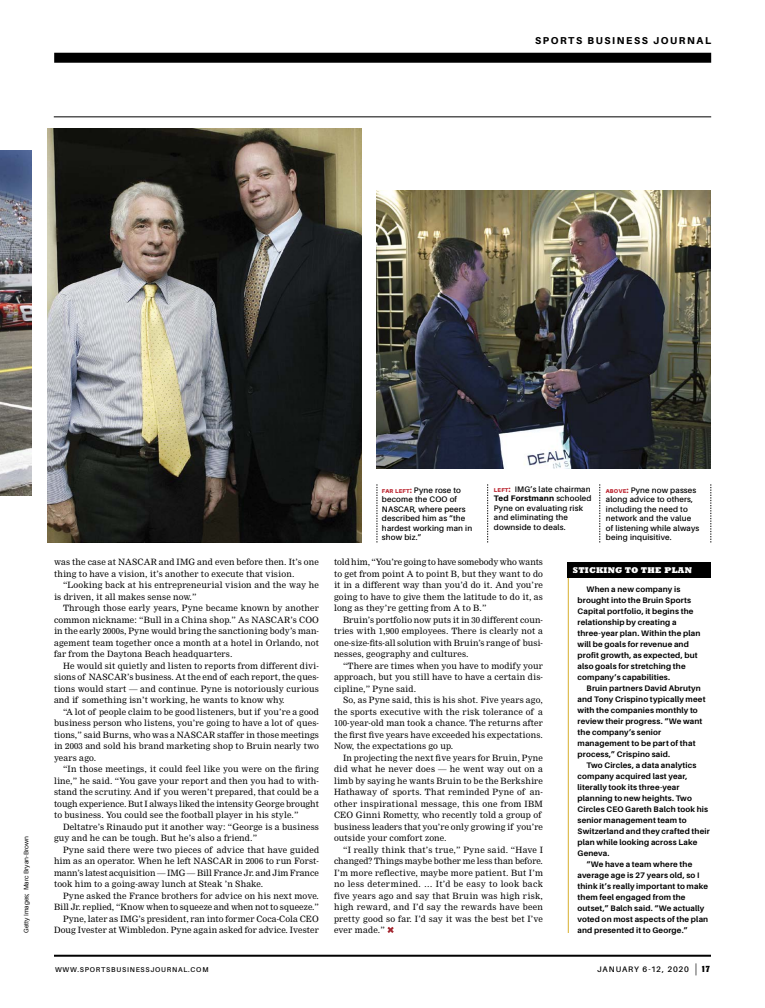
<style>
.page{position:relative;width:765px;height:1008px;background:#fff}
.page>*{position:absolute;margin:0;border:0;box-sizing:border-box;transform-origin:0 0}
.t1{font:800 10px "Aileron";letter-spacing:.16em;color:#000}
.t2{font:8.5px/11.5px "Nimrod";letter-spacing:.02em;color:#000;text-align:justify}
.t3{font:800 8.5px "Rockwell Std";letter-spacing:.03em;color:#fff}
.t4{font:700 8px/11px "Aileron";letter-spacing:.02em;color:#000}
.t5{font:600 8px/9.5px "Aileron";letter-spacing:.02em;color:#000}
.t6{font:600 8px "Aileron";letter-spacing:.105em;color:#000}
.t7{font:600 7px "Aileron";letter-spacing:.11em;color:#000}
.t8{font:6.5px "Aileron";color:#000}
.s1{font-weight:900;font-size:5.6px;color:#bb2530}
.s2{font-weight:900;color:#bb2530}
.s3{font-weight:800}
.s4{font-weight:400;font-size:12px}
.s5{font-family:"Mikodacs";font-weight:400;font-size:8.5px}
</style>
<div class="page">
<div style="left:54px;top:53px;width:657px;height:10px;background:#000"></div>
<hr style="left:54px;top:955px;width:657px;height:2px;background:#000">
<hr style="left:54px;top:117px;width:657px;height:1px;background:#000">
<hr style="left:568px;top:562px;width:1px;height:371px;background:#d8af2d">
<div style="left:568px;top:563px;width:143px;height:15px;background:#000"></div>
<img style="left:0;top:150px;width:32px;height:346px">
<img style="left:48px;top:128px;width:314px;height:414px">
<img style="left:377px;top:190px;width:334px;height:279px">
<svg style="left:711px;top:484px;width:1px;height:58px"></svg>
<svg style="left:377px;top:484px;width:1px;height:58px"></svg>
<svg style="left:488px;top:484px;width:1px;height:58px"></svg>
<svg style="left:600px;top:484px;width:1px;height:58px"></svg>
<svg style="left:388px;top:927px;width:6px;height:6px"></svg>
<p class="t1" style="left:535px;top:35px;width:178px">SPORTS BUSINESS JOURNAL</p>
<p class="t8" style="left:23px;top:933px;width:98px;rotate:-90deg">Getty Images; Marc Bryan-Brown</p>
<p class="t2" style="left:54px;top:556px;width:267px">was the case at NASCAR and IMG and even before then. It’s one thing to have a vision, it’s another to execute that vision.</p>
<p class="t2" style="left:54px;top:579px;width:266px;text-indent:9px">“Looking back at his entrepreneurial vision and the way he is driven, it all makes sense now.”</p>
<p class="t2" style="left:54px;top:602px;width:267px;text-indent:9px">Through those early years, Pyne became known by another common nickname: “Bull in a China shop.” As NASCAR’s COO in the early 2000s, Pyne would bring the sanctioning body’s man&shy;agement team together once a month at a hotel in Orlando, not far from the Daytona Beach headquarters.</p>
<p class="t2" style="left:54px;top:660px;width:267px;text-indent:9px">He would sit quietly and listen to reports from different divi&shy;sions of NASCAR’s business. At the end of each report, the ques&shy;tions would start — and continue. Pyne is notoriously curious and if something isn’t working, he wants to know why.</p>
<p class="t2" style="left:54px;top:706px;width:267px;text-indent:9px">“A lot of people claim to be good listeners, but if you’re a good business person who listens, you’re going to have a lot of ques&shy;tions,” said Burns, who was a NASCAR staffer in those meetings in 2003 and sold his brand marketing shop to Bruin nearly two years ago.</p>
<p class="t2" style="left:54px;top:763px;width:267px;text-indent:9px">“In those meetings, it could feel like you were on the firing line,” he said. “You gave your report and then you had to with&shy;stand the scrutiny. And if you weren’t prepared, that could be a tough experience. But I always liked the intensity George brought to business. You could see the football player in his style.”</p>
<p class="t2" style="left:54px;top:821px;width:267px;text-indent:9px">Deltatre’s Rinaudo put it another way: “George is a business guy and he can be tough. But he’s also a friend.”</p>
<p class="t2" style="left:54px;top:844px;width:267px;text-indent:9px">Pyne said there were two pieces of advice that have guided him as an operator. When he left NASCAR in 2006 to run Forst&shy;mann’s latest acquisition — IMG — Bill France Jr. and Jim France took him to a going-away lunch at Steak ’n Shake.</p>
<p class="t2" style="left:54px;top:890px;width:267px;text-align:right">Pyne asked the France brothers for advice on his next move.<br>Bill Jr. replied, “Know when to squeeze and when not to squeeze.” Pyne, later as IMG’s president, ran into former Coca-Cola CEO Doug Ivester at Wimbledon. Pyne again asked for advice. Ivester</p>
<p class="t5" style="left:382px;top:485px;width:92px"><span class="s1">FAR LEFT</span><span class="s2">:</span> Pyne rose to become the COO of<br>NASCAR, where peers described him as “the hardest working man in show biz.”</p>
<p class="t5" style="left:494px;top:484px;width:99px"><span class="s1">LEFT</span><span class="s2">:</span> IMG’s late chairman<br><span class="s3">Ted Forstmann</span> schooled<br>Pyne on evaluating risk and eliminating the downside to deals.</p>
<p class="t5" style="left:606px;top:485px;width:95px"><span class="s1">ABOVE</span><span class="s2">:</span> Pyne now passes along advice to others, including the need to network and the value of listening while always being inquisitive.</p>
<p class="t2" style="left:334px;top:556px;width:211px">told him, “You’re going to have somebody who wants to get from point A to point B, but they want to do it in a different way than you’d do it. And you’re going to have to give them the latitude to do it, as long as they’re getting from A to B.”</p>
<p class="t2" style="left:334px;top:614px;width:211px;text-indent:9px">Bruin’s portfolio now puts it in 30 different coun&shy;tries with 1,900 employees. There is clearly not a one-size-fits-all solution with Bruin’s range of busi&shy;nesses, geography and cultures.</p>
<p class="t2" style="left:334px;top:660px;width:211px;text-indent:9px">“There are times when you have to modify your approach, but you still have to have a certain dis&shy;cipline,” Pyne said.</p>
<p class="t2" style="left:334px;top:694px;width:211px;text-indent:9px">So, as Pyne said, this is his shot. Five years ago, the sports executive with the risk tolerance of a 100-year-old man took a chance. The returns after the first five years have exceeded his expectations.<br>Now, the expectations go up.</p>
<p class="t2" style="left:334px;top:752px;width:211px;text-align:left;text-indent:9px">In projecting the next five years for Bruin, Pyne did what he never does — he went way out on a limb by saying he wants Bruin to be the Berkshire Hathaway of sports. That reminded Pyne of an&shy;other inspirational message, this one from IBM CEO Ginni Rometty, who recently told a group of business leaders that you’re only growing if you’re outside your comfort zone.</p>
<p class="t2" style="left:334px;top:844px;width:211px;text-indent:9px">“I really think that’s true,” Pyne said. “Have I changed? Things maybe bother me less than before.<br>I’m more reflective, maybe more patient. But I’m no less determined. … It’d be easy to look back five years ago and say that Bruin was high risk, high reward, and I’d say the rewards have been pretty good so far. I’d say it was the best bet I’ve ever made.”</p>
<p class="t3" style="left:573px;top:565px;width:121px">STICKING TO THE PLAN</p>
<p class="t4" style="left:578px;top:584px;width:124px;text-indent:9px">When a new company is brought into the Bruin Sports<br>Capital portfolio, it begins the relationship by creating a three-year plan. Within the plan will be goals for revenue and profit growth, as expected, but also goals for stretching the company’s capabilities.</p>
<p class="t4" style="left:578px;top:683px;width:130px;text-indent:9px">Bruin partners David Abrutyn and Tony Crispino typically meet with the companies monthly to review their progress. “We want the company’s senior management to be part of that process,” Crispino said.</p>
<p class="t4" style="left:587px;top:760px;width:111px">Two Circles, a data analytics</p>
<p class="t4" style="left:578px;top:771px;width:111px">company acquired last year,</p>
<p class="t4" style="left:578px;top:782px;width:104px">literally took its three-year</p>
<p class="t4" style="left:578px;top:793px;width:116px">planning to new heights. Two</p>
<p class="t4" style="left:578px;top:804px;width:132px">Circles CEO Gareth Balch took his</p>
<p class="t4" style="left:578px;top:815px;width:111px">senior management team to</p>
<p class="t4" style="left:578px;top:826px;width:134px">Switzerland and they crafted their</p>
<p class="t4" style="left:578px;top:837px;width:121px">plan while looking across Lake</p>
<p class="t4" style="left:578px;top:848px;width:34px">Geneva.</p>
<p class="t4" style="left:587px;top:859px;width:107px">“We have a team where the</p>
<p class="t4" style="left:578px;top:870px;width:123px">average age is 27 years old, so I</p>
<p class="t4" style="left:578px;top:881px;width:132px">think it’s really important to make</p>
<p class="t4" style="left:578px;top:892px;width:110px">them feel engaged from the</p>
<p class="t4" style="left:578px;top:903px;width:128px">outset,” Balch said. “We actually</p>
<p class="t4" style="left:578px;top:914px;width:132px">voted on most aspects of the plan</p>
<p class="t4" style="left:578px;top:925px;width:112px">and presented it to George.”</p>
<p class="t7" style="left:55px;top:966px;width:155px">WWW.SPORTSBUSINESSJOURNAL.COM</p>
<p class="t6" style="left:597px;top:965px;width:114px">JANUARY 6-12, 2020 <span class="s4">|</span> <span class="s5">17</span></p>
</div>
